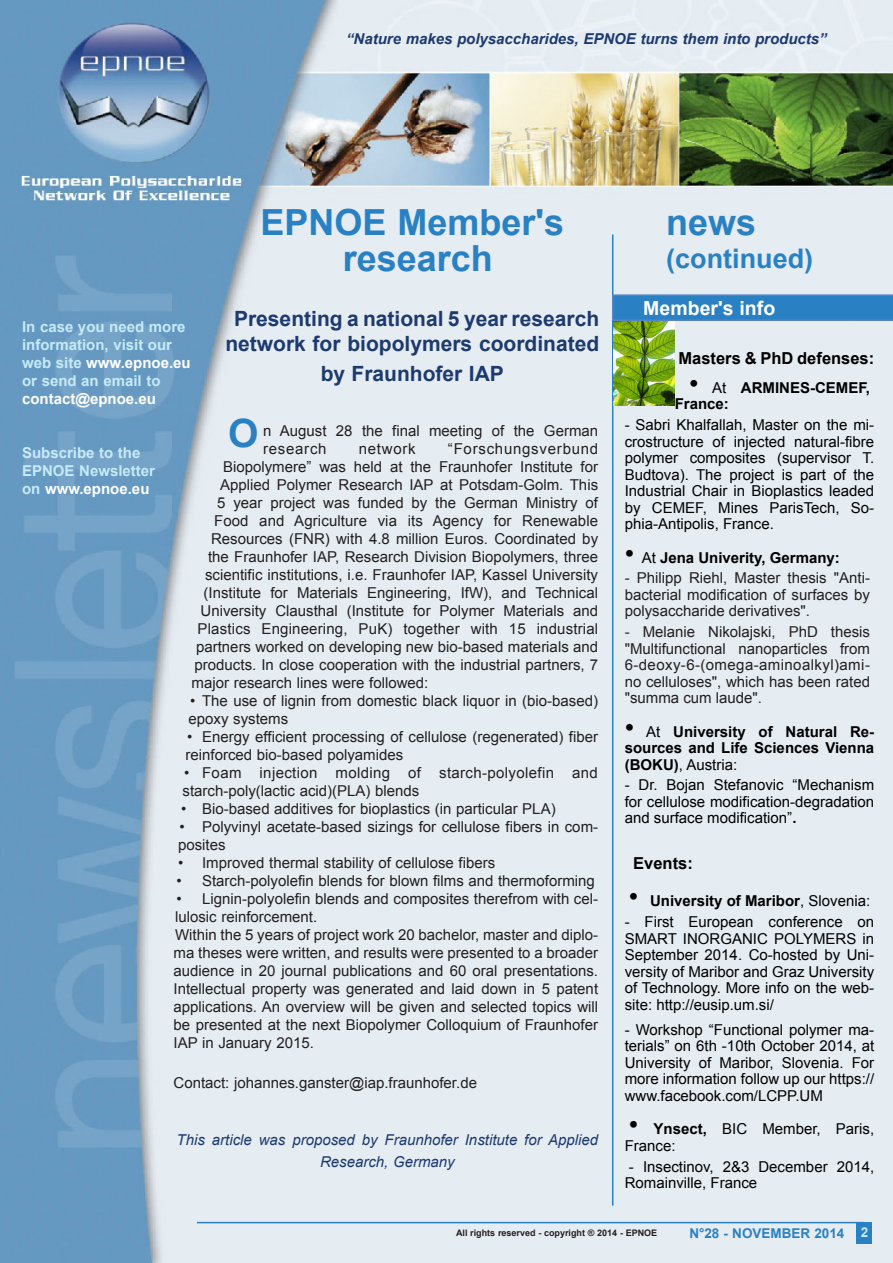
<style>
.page{position:relative;width:893px;height:1263px;background:#fff}
.page>*{position:absolute;margin:0;border:0;box-sizing:border-box;transform-origin:0 0}
.Normal_e{font:700 39px "Arial";color:#2981c4}
.Normal_e-2{font:700 36px "Arial";color:#2981c4}
.Normal_e-3{font:700 27px "Arial";color:#2981c4}
.Normal_e-4{font:700 21px/25.2px "Arial";color:#1d3a6f;text-align:center}
.Normal_e-5{font:700 19.5px "Arial";color:#fff}
.t1{font:700 16.5px "Arial";color:#000}
.Normal_e-6{font:15px/18px "Arial";color:#231f20}
.t2{font:15px/16.5px "Arial";color:#000;text-align:justify}
.t3{font:700 15px/16.5px "Arial";color:#000}
.Normal_e-7{font:700 15px/18px "Arial";color:#c6eafa}
.Normal_e-8{font:15px/18px "Arial";letter-spacing:.025em;color:#231f20}
.Normal_e-9{font:italic 15px/21.6px "Arial";color:#1d3a6f;text-align:center}
.Normal_e-10{font:italic 700 15px "Arial";color:#1d3a6f}
.Normal_e-11{font:700 15px/18px "Arial";color:#fff}
.Normal_e-12{font:15px "Arial";letter-spacing:.05em;color:#231f20}
.Normal_e-13{font:700 13.5px "Arial";color:#2981c4}
.Normal_e-14{font:700 13.5px "Arial";color:#c6eafa}
.Normal_e-15{font:700 9px "Arial";color:#231f20}
.s1{color:#fff}
.s2{color:#c6eafa}
.s3{font-weight:400;font-size:27px}
.s4{font-weight:400}
.s5{font-weight:700}
.s6{font-size:27px}
</style>
<div class="page">
<img style="left:0;top:0;width:893px;height:1263px">
<hr style="left:197px;top:1222px;width:667px;height:1px;background:#2981c4">
<div style="left:856px;top:1222px;width:16px;height:21px;background:#2981c4"></div>
<hr style="left:612px;top:234px;width:1px;height:971px;background:#2981c4">
<img style="left:614px;top:321px;width:61px;height:84px">
<svg style="left:612px;top:294px;width:281px;height:27px;background:#3183c4"></svg>
<p class="Normal_e-10" style="left:346px;top:29px;width:482px">“Nature makes polysaccharides, EPNOE turns them into products”</p>
<p class="Normal_e-2" style="left:260px;top:199px;width:305px">EPNOE Member's</p>
<p class="Normal_e-2" style="left:343px;top:235px;width:152px">research</p>
<p class="Normal_e-4" style="left:225px;top:307px;width:375px">Presenting a national 5 year research network for biopolymers coordinated</p>
<p class="Normal_e-4" style="left:321px;top:362px;width:185px">by Fraunhofer IAP</p>
<p class="Normal_e-7" style="left:22px;top:318px;width:170px">In case you need more information, visit our web site <span class="s1">www.epnoe.eu</span></p>
<p class="Normal_e-11" style="left:22px;top:372px;width:140px"><span class="s2">or send an email to </span>contact@epnoe.eu</p>
<p class="Normal_e-7" style="left:22px;top:444px;width:134px">Subscribe to the<br>EPNOE Newsletter on <span class="s1">www.epnoe.eu</span></p>
<p class="Normal_e" style="left:228px;top:407px;width:32px">O</p>
<p class="Normal_e-6" style="left:263px;top:422px;width:337px">n August 28 the final meeting of the German research</p>
<p class="Normal_e-12" style="left:359px;top:439px;width:59px">network</p>
<p class="Normal_e-12" style="left:448px;top:439px;width:152px">“Forschungsverbund</p>
<p class="Normal_e-6" style="left:223px;top:458px;width:376px">Biopolymere” was held at the Fraunhofer Institute for</p>
<p class="Normal_e-6" style="left:220px;top:476px;width:379px">Applied Polymer Research IAP at Potsdam-Golm. This</p>
<p class="Normal_e-6" style="left:217px;top:494px;width:382px">5 year project was funded by the German Ministry of</p>
<p class="Normal_e-6" style="left:214px;top:512px;width:385px">Food and Agriculture via its Agency for Renewable</p>
<p class="Normal_e-6" style="left:211px;top:530px;width:388px">Resources (FNR) with 4.8 million Euros. Coordinated by</p>
<p class="Normal_e-6" style="left:208px;top:548px;width:391px">the Fraunhofer IAP, Research Division Biopolymers, three</p>
<p class="Normal_e-6" style="left:205px;top:566px;width:394px">scientific institutions, i.e. Fraunhofer IAP, Kassel University</p>
<p class="Normal_e-6" style="left:204px;top:584px;width:396px">(Institute for Materials Engineering, IfW), and Technical</p>
<p class="Normal_e-6" style="left:201px;top:602px;width:399px">University Clausthal (Institute for Polymer Materials and</p>
<p class="Normal_e-6" style="left:198px;top:620px;width:402px">Plastics Engineering, PuK) together with 15 industrial</p>
<p class="Normal_e-6" style="left:196px;top:638px;width:403px">partners worked on developing new bio-based materials and</p>
<p class="Normal_e-6" style="left:195px;top:656px;width:405px">products. In close cooperation with the industrial partners, 7</p>
<p class="Normal_e-6" style="left:192px;top:674px;width:238px">major research lines were followed:</p>
<p class="Normal_e-6" style="left:189px;top:692px;width:411px">• The use of lignin from domestic black liquor in (bio-based) epoxy systems</p>
<p class="Normal_e-6" style="left:186px;top:728px;width:414px">• Energy efficient processing of cellulose (regenerated) fiber reinforced bio-based polyamides</p>
<p class="Normal_e-8" style="left:183px;top:764px;width:417px">• Foam injection molding of starch-polyolefin and starch-poly(lactic acid)(PLA) blends</p>
<p class="Normal_e-6" style="left:181px;top:800px;width:376px">• Bio-based additives for bioplastics (in particular PLA)</p>
<p class="Normal_e-6" style="left:178px;top:818px;width:421px">• Polyvinyl acetate-based sizings for cellulose fibers in com&shy;posites</p>
<p class="Normal_e-6" style="left:178px;top:854px;width:319px">• Improved thermal stability of cellulose fibers</p>
<p class="Normal_e-6" style="left:177px;top:872px;width:420px">• Starch-polyolefin blends for blown films and thermoforming</p>
<p class="Normal_e-6" style="left:175px;top:890px;width:424px">• Lignin-polyolefin blends and composites therefrom with cel&shy;lulosic reinforcement.</p>
<p class="Normal_e-6" style="left:174px;top:926px;width:426px;text-align:justify">Within the 5 years of project work 20 bachelor, master and diplo&shy;ma theses were written, and results were presented to a broader audience in 20 journal publications and 60 oral presentations.<br>Intellectual property was generated and laid down in 5 patent applications. An overview will be given and selected topics will be presented at the next Biopolymer Colloquium of Fraunhofer IAP in January 2015.</p>
<p class="Normal_e-6" style="left:174px;top:1074px;width:305px">Contact: johannes.ganster@iap.fraunhofer.de</p>
<p class="Normal_e-9" style="left:177px;top:1129px;width:423px">This article was proposed by Fraunhofer Institute for Applied<br>Research, Germany</p>
<p class="Normal_e-2" style="left:666px;top:199px;width:92px">news</p>
<p class="Normal_e-3" style="left:666px;top:240px;width:148px">(continued)</p>
<p class="Normal_e-5" style="left:643px;top:295px;width:133px">Member's info</p>
<p class="t1" style="left:678px;top:347px;width:197px">Masters &amp; PhD defenses:</p>
<p class="t3" style="left:675px;top:380px;width:197px;text-indent:14px"><span class="s3">•</span> <span class="s4">At</span> ARMINES-CEMEF,<br>France:</p>
<p class="t2" style="left:625px;top:417px;width:251px">- Sabri Khalfallah, Master on the mi&shy;crostructure of injected natural-fibre polymer composites (supervisor T.<br>Budtova). The project is part of the Industrial Chair in Bioplastics leaded by CEMEF, Mines ParisTech, So&shy;phia-Antipolis, France.</p>
<p class="t3" style="left:625px;top:550px;width:217px"><span class="s3">•</span> <span class="s4">At</span> Jena Univerity, Germany:</p>
<p class="Normal_e-6" style="left:625px;top:570px;width:247px;line-height:16.5px;text-align:justify">- Philipp Riehl, Master thesis "Anti&shy;bacterial modification of surfaces by polysaccharide derivatives".</p>
<p class="Normal_e-6" style="left:625px;top:624px;width:247px;line-height:16.5px;text-align:justify">- Melanie Nikolajski, PhD thesis "Multifunctional nanoparticles from 6-deoxy-6-(omega-aminoalkyl)ami&shy;no celluloses", which has been rated "summa cum laude".</p>
<p class="t3" style="left:625px;top:724px;width:251px;text-align:justify"><span class="s3">•</span> <span class="s4">At</span> University of Natural Re&shy;sources and Life Sciences Vienna (BOKU)<span class="s4">, Austria:</span></p>
<p class="t2" style="left:625px;top:777px;width:251px">- Dr. Bojan Stefanovic “Mechanism for cellulose modification-degradation and surface modification”<span class="s5">.</span></p>
<p class="t1" style="left:633px;top:852px;width:61px">Events:</p>
<p class="t3" style="left:629px;top:893px;width:243px"><span class="s3">•</span> University of Maribor<span class="s4">, Slovenia:</span></p>
<p class="t2" style="left:625px;top:914px;width:251px">- First European conference on SMART INORGANIC POLYMERS in September 2014. Co-hosted by Uni&shy;versity of Maribor and Graz University of Technology. More info on the web&shy;site: http://eusip.um.si/</p>
<p class="t2" style="left:625px;top:1021px;width:251px">- Workshop “Functional polymer ma&shy;terials” on 6th -10th October 2014, at University of Maribor, Slovenia. For more information follow up our https:// www.facebook.com/LCPP.UM</p>
<p class="t2" style="left:625px;top:1121px;width:251px"><span class="s6">•</span> <span class="s5">Ynsect,</span> BIC Member, Paris,<br>France:</p>
<p class="t2" style="left:625px;top:1158px;width:251px">- Insectinov, 2&amp;3 December 2014,<br>Romainville, France</p>
<p class="Normal_e-15" style="left:456px;top:1227px;width:203px">All rights reserved - copyright ® 2014 - EPNOE</p>
<p class="Normal_e-13" style="left:689px;top:1224px;width:157px">N°28 - NOVEMBER 2014</p>
<p class="Normal_e-14" style="left:861px;top:1223px;width:9px">2</p>
</div>
